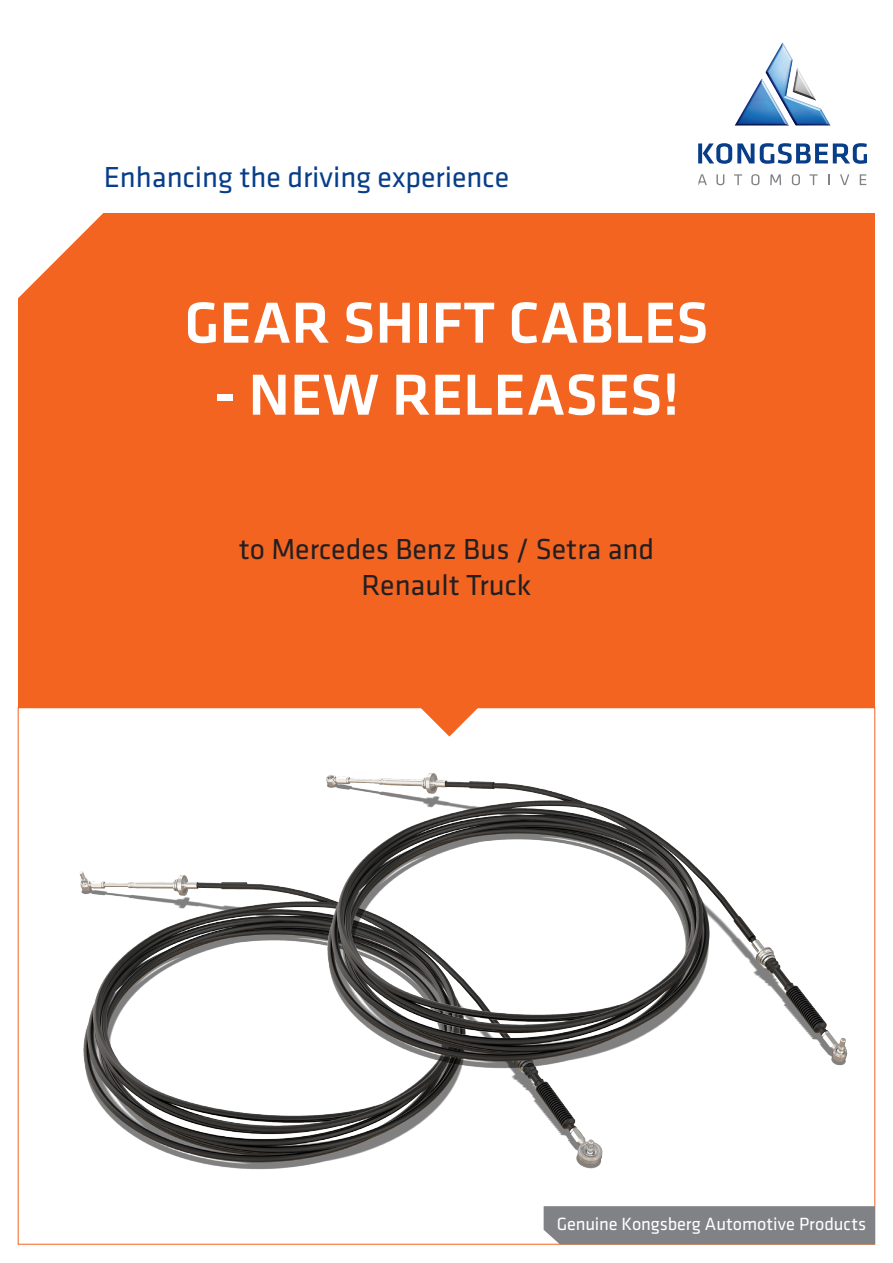
<style>
.page{position:relative;width:893px;height:1263px;background:#fff}
.page>*{position:absolute;margin:0;border:0;box-sizing:border-box;transform-origin:0 0}
.t1{font:500 60px "Klavika";color:#fff}
.t2{font:30px/36px "Klavika";color:#231f20;text-align:center}
.t3{font:30px "Klavika";color:#083e89}
.t4{font:18.3px "Klavika";letter-spacing:-.005em;color:#fff}
</style>
<div class="page">
<svg style="left:698px;top:174px;width:9px;height:11px"></svg>
<svg style="left:716px;top:174px;width:8px;height:11px"></svg>
<svg style="left:734px;top:174px;width:8px;height:11px"></svg>
<svg style="left:751px;top:174px;width:8px;height:11px"></svg>
<svg style="left:770px;top:174px;width:11px;height:11px"></svg>
<svg style="left:792px;top:174px;width:8px;height:11px"></svg>
<svg style="left:809px;top:174px;width:9px;height:11px"></svg>
<svg style="left:828px;top:174px;width:2px;height:11px"></svg>
<svg style="left:840px;top:174px;width:9px;height:11px"></svg>
<svg style="left:860px;top:174px;width:6px;height:11px"></svg>
<svg style="left:698px;top:143px;width:56px;height:21px"></svg>
<svg style="left:760px;top:143px;width:106px;height:21px"></svg>
<img style="left:734px;top:43px;width:96px;height:83px">
<div style="left:18px;top:213px;width:857px;height:494px;background:#f36421"></div>
<svg style="left:18px;top:213px;width:86px;height:86px"></svg>
<img style="left:37px;top:871px;width:566px;height:373px">
<img style="left:281px;top:707px;width:580px;height:436px">
<div style="left:544px;top:1206px;width:331px;height:38px;background:#808285"></div>
<p class="t3" style="left:104px;top:157px;width:407px">Enhancing the driving experience</p>
<p class="t1" style="left:184px;top:282px;width:526px">GEAR SHIFT CABLES</p>
<p class="t1" style="left:213px;top:354px;width:468px">- NEW RELEASES!</p>
<p class="t2" style="left:239px;top:530px;width:417px">to Mercedes Benz Bus / Setra and<br>Renault Truck</p>
<p class="t4" style="left:557px;top:1211px;width:311px">Genuine Kongsberg Automotive Products</p>
</div>
